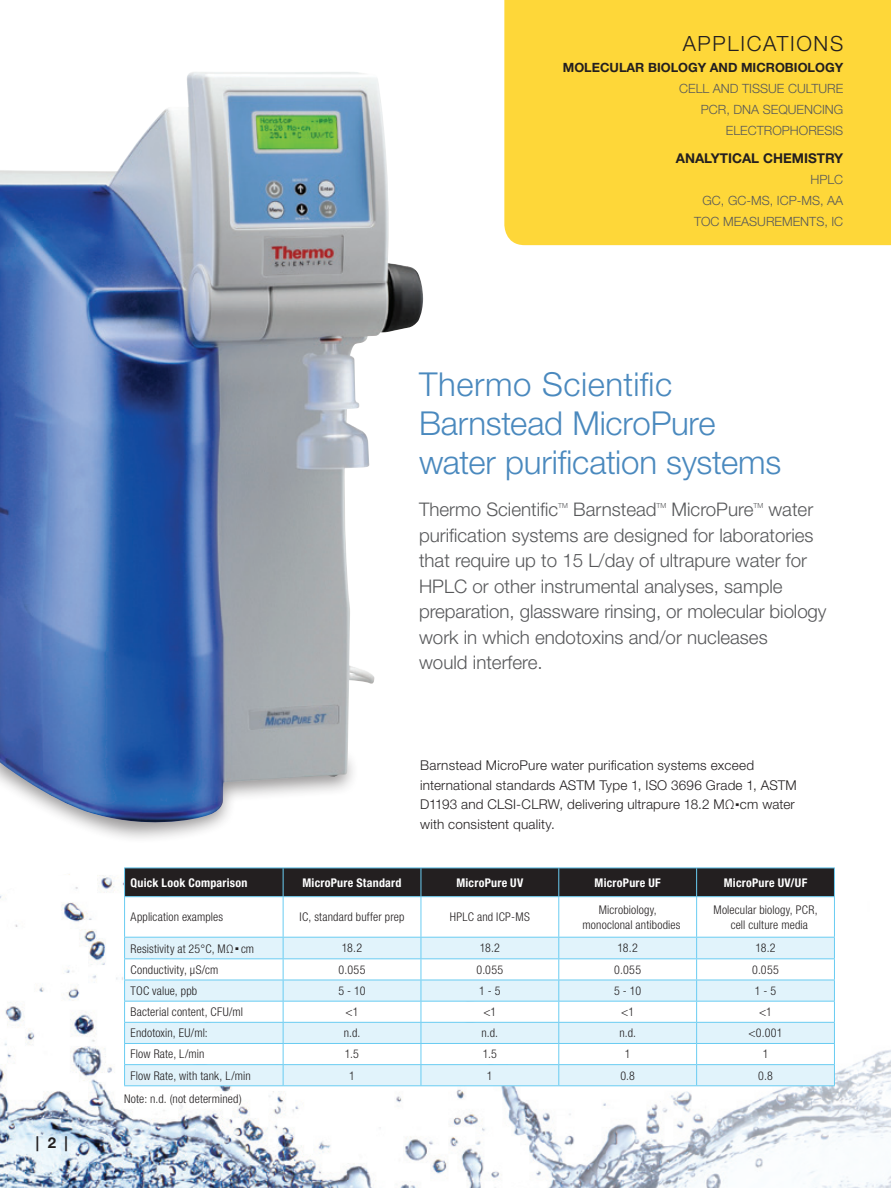
<style>
.page{position:relative;width:891px;height:1188px;background:#fff}
.page>*{position:absolute;margin:0;border:0;box-sizing:border-box;transform-origin:0 0}
.Footnote{font:300 33px/39px "Helvetica Neue LT Std";letter-spacing:-.005em;color:#4a89be}
.t1{font:300 21px "Helvetica Neue LT Std";letter-spacing:.08em;color:#231f20}
.t2{font:300 18.75px/25.5px "Helvetica Neue LT Std";color:#57585a}
.Footnote-2{font:700 15px "Helvetica Neue LT Std";color:#231f20}
.Footnote-3{font:300 13.5px/19.5px "Helvetica Neue LT Std";letter-spacing:.015em;color:#231f20}
.t3{font:700 13.5px "Helvetica Neue LT Std";color:#231f20}
.t4{font:300 12.75px "Helvetica Neue LT Std";color:#57585a}
.t5{font:700 12.75px "Helvetica Neue LT Std";color:#231f20}
.Footnote-4{font:300 condensed 12px/15px "Helvetica Neue LT Std";letter-spacing:.015em;color:#231f20}
.Footnote-5{font:700 condensed 12px "Helvetica Neue LT Std";letter-spacing:.02em;color:#fff}
.t6{font:300 7.05px "Helvetica Neue LT Std";color:#57585a}
</style>
<div class="page">
<img style="left:0;top:874px;width:891px;height:314px">
<div style="left:504px;top:0;width:387px;height:245px;background:#fed739"></div>
<svg style="left:125px;top:897px;width:709px;height:40px"></svg>
<svg style="left:125px;top:938px;width:709px;height:147px;fill:#e1f3fb"></svg>
<div style="left:124px;top:868px;width:711px;height:28px;background:#231f20"></div>
<hr style="left:124px;top:896px;width:159px;height:1px;background:#69ccf2">
<hr style="left:124px;top:897px;width:1px;height:40px;background:#69ccf2">
<hr style="left:283px;top:896px;width:138px;height:1px;background:#69ccf2">
<hr style="left:283px;top:897px;width:1px;height:40px;background:#69ccf2">
<hr style="left:421px;top:896px;width:138px;height:1px;background:#69ccf2">
<hr style="left:421px;top:897px;width:1px;height:40px;background:#69ccf2">
<hr style="left:559px;top:896px;width:138px;height:1px;background:#69ccf2">
<hr style="left:558px;top:897px;width:1px;height:40px;background:#69ccf2">
<hr style="left:697px;top:896px;width:138px;height:1px;background:#69ccf2">
<hr style="left:696px;top:897px;width:1px;height:40px;background:#69ccf2">
<hr style="left:834px;top:897px;width:1px;height:40px;background:#69ccf2">
<hr style="left:124px;top:937px;width:159px;height:1px;background:#69ccf2">
<hr style="left:283px;top:937px;width:138px;height:1px;background:#69ccf2">
<hr style="left:421px;top:937px;width:138px;height:1px;background:#69ccf2">
<hr style="left:559px;top:937px;width:138px;height:1px;background:#69ccf2">
<hr style="left:697px;top:937px;width:138px;height:1px;background:#69ccf2">
<hr style="left:124px;top:958px;width:159px;height:1px;background:#69ccf2">
<hr style="left:283px;top:958px;width:138px;height:1px;background:#69ccf2">
<hr style="left:421px;top:958px;width:138px;height:1px;background:#69ccf2">
<hr style="left:559px;top:958px;width:138px;height:1px;background:#69ccf2">
<hr style="left:697px;top:958px;width:138px;height:1px;background:#69ccf2">
<hr style="left:124px;top:980px;width:159px;height:1px;background:#69ccf2">
<hr style="left:283px;top:980px;width:138px;height:1px;background:#69ccf2">
<hr style="left:421px;top:980px;width:138px;height:1px;background:#69ccf2">
<hr style="left:559px;top:980px;width:138px;height:1px;background:#69ccf2">
<hr style="left:697px;top:980px;width:138px;height:1px;background:#69ccf2">
<hr style="left:124px;top:1001px;width:159px;height:1px;background:#69ccf2">
<hr style="left:283px;top:1001px;width:138px;height:1px;background:#69ccf2">
<hr style="left:421px;top:1001px;width:138px;height:1px;background:#69ccf2">
<hr style="left:559px;top:1001px;width:138px;height:1px;background:#69ccf2">
<hr style="left:697px;top:1001px;width:138px;height:1px;background:#69ccf2">
<hr style="left:124px;top:1022px;width:159px;height:1px;background:#69ccf2">
<hr style="left:283px;top:1022px;width:138px;height:1px;background:#69ccf2">
<hr style="left:421px;top:1022px;width:138px;height:1px;background:#69ccf2">
<hr style="left:559px;top:1022px;width:138px;height:1px;background:#69ccf2">
<hr style="left:697px;top:1022px;width:138px;height:1px;background:#69ccf2">
<hr style="left:124px;top:1043px;width:159px;height:1px;background:#69ccf2">
<hr style="left:283px;top:1043px;width:138px;height:1px;background:#69ccf2">
<hr style="left:421px;top:1043px;width:138px;height:1px;background:#69ccf2">
<hr style="left:559px;top:1043px;width:138px;height:1px;background:#69ccf2">
<hr style="left:697px;top:1043px;width:138px;height:1px;background:#69ccf2">
<hr style="left:124px;top:1064px;width:159px;height:1px;background:#69ccf2">
<svg style="left:124px;top:938px;width:1px;height:147px"></svg>
<hr style="left:283px;top:1064px;width:138px;height:1px;background:#69ccf2">
<svg style="left:283px;top:938px;width:1px;height:147px"></svg>
<hr style="left:421px;top:1064px;width:138px;height:1px;background:#69ccf2">
<svg style="left:421px;top:938px;width:1px;height:147px"></svg>
<hr style="left:559px;top:1064px;width:138px;height:1px;background:#69ccf2">
<svg style="left:558px;top:938px;width:1px;height:147px"></svg>
<hr style="left:697px;top:1064px;width:138px;height:1px;background:#69ccf2">
<svg style="left:696px;top:938px;width:1px;height:147px"></svg>
<svg style="left:834px;top:938px;width:1px;height:147px"></svg>
<hr style="left:124px;top:1085px;width:159px;height:1px;background:#69ccf2">
<hr style="left:283px;top:1085px;width:138px;height:1px;background:#69ccf2">
<hr style="left:421px;top:1085px;width:138px;height:1px;background:#69ccf2">
<hr style="left:559px;top:1085px;width:138px;height:1px;background:#69ccf2">
<hr style="left:697px;top:1085px;width:138px;height:1px;background:#69ccf2">
<div style="left:0;top:709px;width:359px;height:135px;background:#231f20;opacity:.75"></div>
<img style="left:0;top:72px;width:423px;height:758px">
<p class="t1" style="left:683px;top:31px;width:162px">APPLICATIONS</p>
<p class="t5" style="left:563px;top:60px;width:282px">MOLECULAR BIOLOGY AND MICROBIOLOGY</p>
<p class="t4" style="left:679px;top:81px;width:166px">CELL AND TISSUE CULTURE</p>
<p class="t4" style="left:701px;top:102px;width:144px">PCR, DNA SEQUENCING</p>
<p class="t4" style="left:726px;top:123px;width:119px">ELECTROPHORESIS</p>
<p class="t3" style="left:676px;top:150px;width:169px">ANALYTICAL CHEMISTRY</p>
<p class="t4" style="left:810px;top:172px;width:34px">HPLC</p>
<p class="t4" style="left:703px;top:193px;width:142px">GC, GC-MS, ICP-MS, AA</p>
<p class="t4" style="left:694px;top:214px;width:151px">TOC MEASUREMENTS, IC</p>
<p class="Footnote-2" style="left:36px;top:1133px;width:34px">| 2 |</p>
<p class="Footnote" style="left:419px;top:364px;width:298px">Thermo Scientific<br>Barnstead MicroPure</p>
<p class="Footnote" style="left:419px;top:442px;width:364px">water purification systems</p>
<p class="t2" style="left:419px;top:496px;width:141px">Thermo Scientific</p>
<p class="t6" style="left:558px;top:501px;width:11px">TM</p>
<p class="t2" style="left:573px;top:496px;width:85px">Barnstead</p>
<p class="t6" style="left:657px;top:501px;width:11px">TM</p>
<p class="t2" style="left:672px;top:496px;width:83px">MicroPure</p>
<p class="t6" style="left:754px;top:501px;width:11px">TM</p>
<p class="t2" style="left:419px;top:496px;width:409px;text-indent:349px">water purification systems are designed for laboratories that require up to 15 L/day of ultrapure water for HPLC or other instrumental analyses, sample preparation, glassware rinsing, or molecular biology work in which endotoxins and/or nucleases<br>would interfere.</p>
<p class="Footnote-3" style="left:420px;top:755px;width:378px">Barnstead MicroPure water purification systems exceed international standards ASTM Type 1, ISO 3696 Grade 1, ASTM D1193 and CLSI-CLRW, delivering ultrapure 18.2 MΩ<sup>.</sup>cm water with consistent quality.</p>
<p class="Footnote-5" style="left:131px;top:875px;width:118px">Quick Look Comparison</p>
<p class="Footnote-5" style="left:303px;top:875px;width:100px">MicroPure Standard</p>
<p class="Footnote-5" style="left:456px;top:875px;width:68px">MicroPure UV</p>
<p class="Footnote-5" style="left:595px;top:875px;width:68px">MicroPure UF</p>
<p class="Footnote-5" style="left:724px;top:875px;width:85px">MicroPure UV/UF</p>
<p class="Footnote-4" style="left:131px;top:909px;width:94px">Application examples</p>
<p class="Footnote-4" style="left:300px;top:909px;width:106px">IC, standard buffer prep</p>
<p class="Footnote-4" style="left:450px;top:909px;width:82px">HPLC and ICP-MS</p>
<p class="Footnote-4" style="left:582px;top:902px;width:99px;text-indent:16px">Microbiology, monoclonal antibodies</p>
<p class="Footnote-4" style="left:731px;top:902px;width:88px;text-indent:-17px">Molecular biology, PCR, cell culture media</p>
<p class="Footnote-4" style="left:131px;top:941px;width:125px">Resistivity at 25°C, MΩ<sup>.</sup> cm</p>
<p class="Footnote-4" style="left:342px;top:940px;width:22px">18.2</p>
<p class="Footnote-4" style="left:480px;top:940px;width:22px">18.2</p>
<p class="Footnote-4" style="left:618px;top:940px;width:22px">18.2</p>
<p class="Footnote-4" style="left:755px;top:940px;width:22px">18.2</p>
<p class="Footnote-4" style="left:131px;top:962px;width:89px">Conductivity, µS/cm</p>
<p class="Footnote-4" style="left:339px;top:962px;width:28px">0.055</p>
<p class="Footnote-4" style="left:476px;top:962px;width:28px">0.055</p>
<p class="Footnote-4" style="left:614px;top:962px;width:28px">0.055</p>
<p class="Footnote-4" style="left:752px;top:962px;width:28px">0.055</p>
<p class="Footnote-4" style="left:131px;top:983px;width:68px">TOC value, ppb</p>
<p class="Footnote-4" style="left:339px;top:983px;width:28px">5 - 10</p>
<p class="Footnote-4" style="left:479px;top:983px;width:23px">1 - 5</p>
<p class="Footnote-4" style="left:614px;top:983px;width:28px">5 - 10</p>
<p class="Footnote-4" style="left:755px;top:983px;width:23px">1 - 5</p>
<p class="Footnote-4" style="left:131px;top:1004px;width:114px">Bacterial content, CFU/ml</p>
<p class="Footnote-4" style="left:346px;top:1004px;width:15px">&lt;1</p>
<p class="Footnote-4" style="left:483px;top:1004px;width:15px">&lt;1</p>
<p class="Footnote-4" style="left:621px;top:1004px;width:15px">&lt;1</p>
<p class="Footnote-4" style="left:759px;top:1004px;width:15px">&lt;1</p>
<p class="Footnote-4" style="left:131px;top:1025px;width:79px">Endotoxin, EU/ml:</p>
<p class="Footnote-4" style="left:344px;top:1025px;width:18px">n.d.</p>
<p class="Footnote-4" style="left:482px;top:1025px;width:18px">n.d.</p>
<p class="Footnote-4" style="left:619px;top:1025px;width:18px">n.d.</p>
<p class="Footnote-4" style="left:748px;top:1025px;width:36px">&lt;0.001</p>
<p class="Footnote-4" style="left:131px;top:1047px;width:75px">Flow Rate, L/min</p>
<p class="Footnote-4" style="left:345px;top:1047px;width:16px">1.5</p>
<p class="Footnote-4" style="left:483px;top:1047px;width:16px">1.5</p>
<p class="Footnote-4" style="left:625px;top:1047px;width:7px">1</p>
<p class="Footnote-4" style="left:763px;top:1047px;width:7px">1</p>
<p class="Footnote-4" style="left:131px;top:1068px;width:122px">Flow Rate, with tank, L/min</p>
<p class="Footnote-4" style="left:349px;top:1068px;width:7px">1</p>
<p class="Footnote-4" style="left:487px;top:1068px;width:7px">1</p>
<p class="Footnote-4" style="left:620px;top:1068px;width:16px">0.8</p>
<p class="Footnote-4" style="left:758px;top:1068px;width:16px">0.8</p>
<p class="Footnote-4" style="left:124px;top:1091px;width:119px">Note: n.d. (not determined)</p>
</div>
